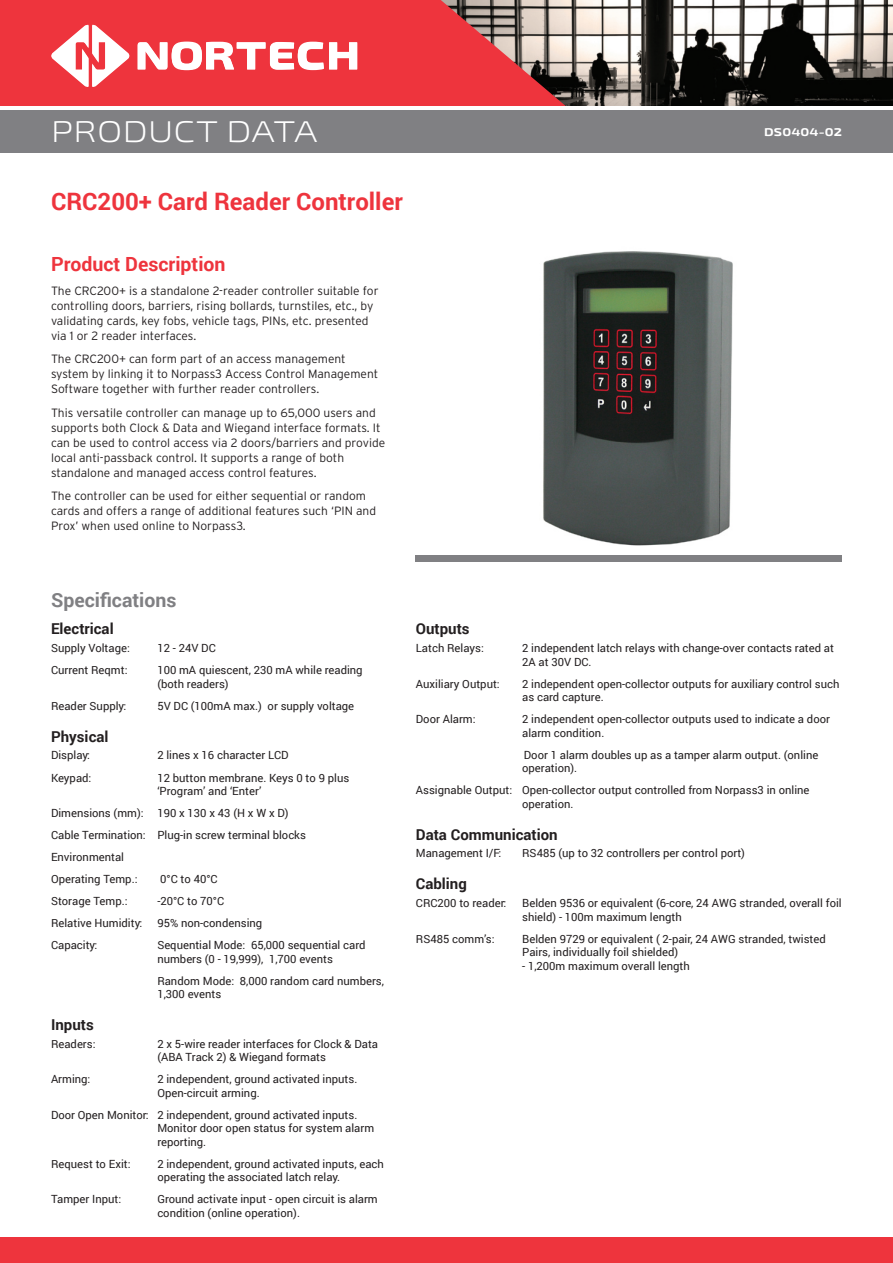
<style>
.page{position:relative;width:893px;height:1263px;background:#fff}
.page>*{position:absolute;margin:0;border:0;box-sizing:border-box;transform-origin:0 0}
.t1{font:300 expanded 30px "Exo 2";letter-spacing:.01em;color:#fff}
.Main_Heading{font:700 24px "Roboto";color:#ee343d}
.PD_Heading{font:700 19.5px "Roboto";color:#ee343d}
.SubHeading{font:700 19.5px "Roboto";color:#808083}
.bold{font:700 15px "Roboto";color:#231f20}
.t2{font:300 12px/15px "Interstate";color:#231f20}
.Specifications{font:900 11.25px/13.5px "Roboto";color:#231f20}
.t3{font:700 expanded 11.25px "Exo 2";letter-spacing:.01em;color:#fff}
</style>
<div class="page">
<img style="left:675px;top:0;width:218px;height:106px">
<div style="left:0;top:110px;width:893px;height:42px;background:#808083"></div>
<svg style="left:0;top:0;width:675px;height:106px;background:#d14d51"></svg>
<div style="left:0;top:1237px;width:893px;height:26px;background:#ee343d"></div>
<svg style="left:138px;top:42px;width:219px;height:28px"></svg>
<svg style="left:51px;top:25px;width:79px;height:62px"></svg>
<img style="left:543px;top:251px;width:190px;height:295px">
<div style="left:416px;top:555px;width:426px;height:6px;background:#808083"></div>
<p class="t1" style="left:51px;top:114px;width:268px">PRODUCT DATA</p>
<p class="Main_Heading" style="left:51px;top:185px;width:353px">CRC200+ Card Reader Controller</p>
<p class="PD_Heading" style="left:51px;top:251px;width:176px">Product Description</p>
<p class="t2" style="left:51px;top:283px;width:329px">The CRC200+ is a standalone 2-reader controller suitable for controlling doors, barriers, rising bollards, turnstiles, etc., by validating cards, key fobs, vehicle tags, PINs, etc. presented via 1 or 2 reader interfaces.</p>
<p class="t2" style="left:51px;top:351px;width:329px">The CRC200+ can form part of an access management system by linking it to Norpass3 Access Control Management<br>Software together with further reader controllers.</p>
<p class="t2" style="left:51px;top:405px;width:336px">This versatile controller can manage up to 65,000 users and supports both Clock &amp; Data and Wiegand interface formats. It can be used to control access via 2 doors/barriers and provide local anti-passback control. It supports a range of both standalone and managed access control features.</p>
<p class="t2" style="left:51px;top:488px;width:327px">The controller can be used for either sequential or random cards and offers a range of additional features such ‘PIN and<br>Prox’ when used online to Norpass3.</p>
<p class="t3" style="left:764px;top:125px;width:79px">DS0404-02</p>
<p class="SubHeading" style="left:51px;top:587px;width:127px">Specifications</p>
<p class="bold" style="left:51px;top:618px;width:64px">Electrical</p>
<p class="Specifications" style="left:51px;top:641px;width:80px">Supply Voltage:</p>
<p class="Specifications" style="left:157px;top:641px;width:60px">12 - 24V DC</p>
<p class="Specifications" style="left:51px;top:663px;width:78px">Current Reqmt:</p>
<p class="Specifications" style="left:157px;top:663px;width:207px">100 mA quiescent, 230 mA while reading (both readers)</p>
<p class="Specifications" style="left:51px;top:698px;width:77px">Reader Supply:</p>
<p class="Specifications" style="left:157px;top:698px;width:198px">5V DC (100mA max.) or supply voltage</p>
<p class="bold" style="left:51px;top:726px;width:59px">Physical</p>
<p class="Specifications" style="left:51px;top:748px;width:41px">Display:</p>
<p class="Specifications" style="left:157px;top:748px;width:133px">2 lines x 16 character LCD</p>
<p class="Specifications" style="left:51px;top:770px;width:42px">Keypad:</p>
<p class="Specifications" style="left:157px;top:770px;width:193px">12 button membrane. Keys 0 to 9 plus ‘Program’ and ‘Enter’</p>
<p class="Specifications" style="left:51px;top:806px;width:239px">Dimensions (mm): 190 x 130 x 43 (H x W x D)</p>
<p class="Specifications" style="left:51px;top:828px;width:256px">Cable Termination: Plug-in screw terminal blocks</p>
<p class="Specifications" style="left:51px;top:850px;width:75px">Environmental</p>
<p class="Specifications" style="left:51px;top:872px;width:88px">Operating Temp.:</p>
<p class="Specifications" style="left:160px;top:872px;width:59px">0°C to 40°C</p>
<p class="Specifications" style="left:51px;top:894px;width:78px">Storage Temp.:</p>
<p class="Specifications" style="left:157px;top:894px;width:68px">-20°C to 70°C</p>
<p class="Specifications" style="left:51px;top:916px;width:93px">Relative Humidity:</p>
<p class="Specifications" style="left:157px;top:916px;width:106px">95% non-condensing</p>
<p class="Specifications" style="left:51px;top:938px;width:48px">Capacity:</p>
<p class="Specifications" style="left:157px;top:938px;width:210px">Sequential Mode: 65,000 sequential card numbers (0 - 19,999), 1,700 events</p>
<p class="Specifications" style="left:157px;top:973px;width:228px">Random Mode: 8,000 random card numbers,<br>1,300 events</p>
<p class="bold" style="left:51px;top:1014px;width:44px">Inputs</p>
<p class="Specifications" style="left:51px;top:1037px;width:46px">Readers:</p>
<p class="Specifications" style="left:157px;top:1037px;width:222px">2 x 5-wire reader interfaces for Clock &amp; Data (ABA Track 2) &amp; Wiegand formats</p>
<p class="Specifications" style="left:51px;top:1072px;width:41px">Arming:</p>
<p class="Specifications" style="left:157px;top:1072px;width:202px">2 independent, ground activated inputs.<br>Open-circuit arming.</p>
<p class="Specifications" style="left:157px;top:1108px;width:218px;text-indent:-106px">Door Open Monitor: 2 independent, ground activated inputs.<br>Monitor door open status for system alarm reporting.</p>
<p class="Specifications" style="left:51px;top:1157px;width:81px">Request to Exit:</p>
<p class="Specifications" style="left:157px;top:1157px;width:228px">2 independent, ground activated inputs, each operating the associated latch relay.</p>
<p class="Specifications" style="left:51px;top:1192px;width:72px">Tamper Input:</p>
<p class="Specifications" style="left:157px;top:1192px;width:222px">Ground activate input - open circuit is alarm condition (online operation).</p>
<p class="bold" style="left:416px;top:618px;width:55px">Outputs</p>
<p class="Specifications" style="left:416px;top:641px;width:70px">Latch Relays:</p>
<p class="Specifications" style="left:522px;top:641px;width:313px">2 independent latch relays with change-over contacts rated at<br>2A at 30V DC.</p>
<p class="Specifications" style="left:416px;top:676px;width:85px">Auxiliary Output:</p>
<p class="Specifications" style="left:522px;top:676px;width:319px">2 independent open-collector outputs for auxiliary control such as card capture.</p>
<p class="Specifications" style="left:416px;top:712px;width:61px">Door Alarm:</p>
<p class="Specifications" style="left:522px;top:712px;width:309px">2 independent open-collector outputs used to indicate a door alarm condition.</p>
<p class="Specifications" style="left:522px;top:747px;width:298px">Door 1 alarm doubles up as a tamper alarm output. (online operation).</p>
<p class="Specifications" style="left:522px;top:783px;width:289px;text-indent:-106px">Assignable Output: Open-collector output controlled from Norpass3 in online operation.</p>
<p class="bold" style="left:416px;top:824px;width:143px">Data Communication</p>
<p class="Specifications" style="left:416px;top:846px;width:87px">Management I/F:</p>
<p class="Specifications" style="left:522px;top:846px;width:224px">RS485 (up to 32 controllers per control port)</p>
<p class="bold" style="left:416px;top:873px;width:53px">Cabling</p>
<p class="Specifications" style="left:416px;top:896px;width:92px">CRC200 to reader:</p>
<p class="Specifications" style="left:522px;top:896px;width:321px">Belden 9536 or equivalent (6-core, 24 AWG stranded, overall foil shield) - 100m maximum length</p>
<p class="Specifications" style="left:416px;top:931px;width:80px">RS485 comm’s:</p>
<p class="Specifications" style="left:522px;top:931px;width:305px">Belden 9729 or equivalent ( 2-pair, 24 AWG stranded, twisted<br>Pairs, individually foil shielded)</p>
<p class="Specifications" style="left:522px;top:958px;width:169px">- 1,200m maximum overall length</p>
</div>
